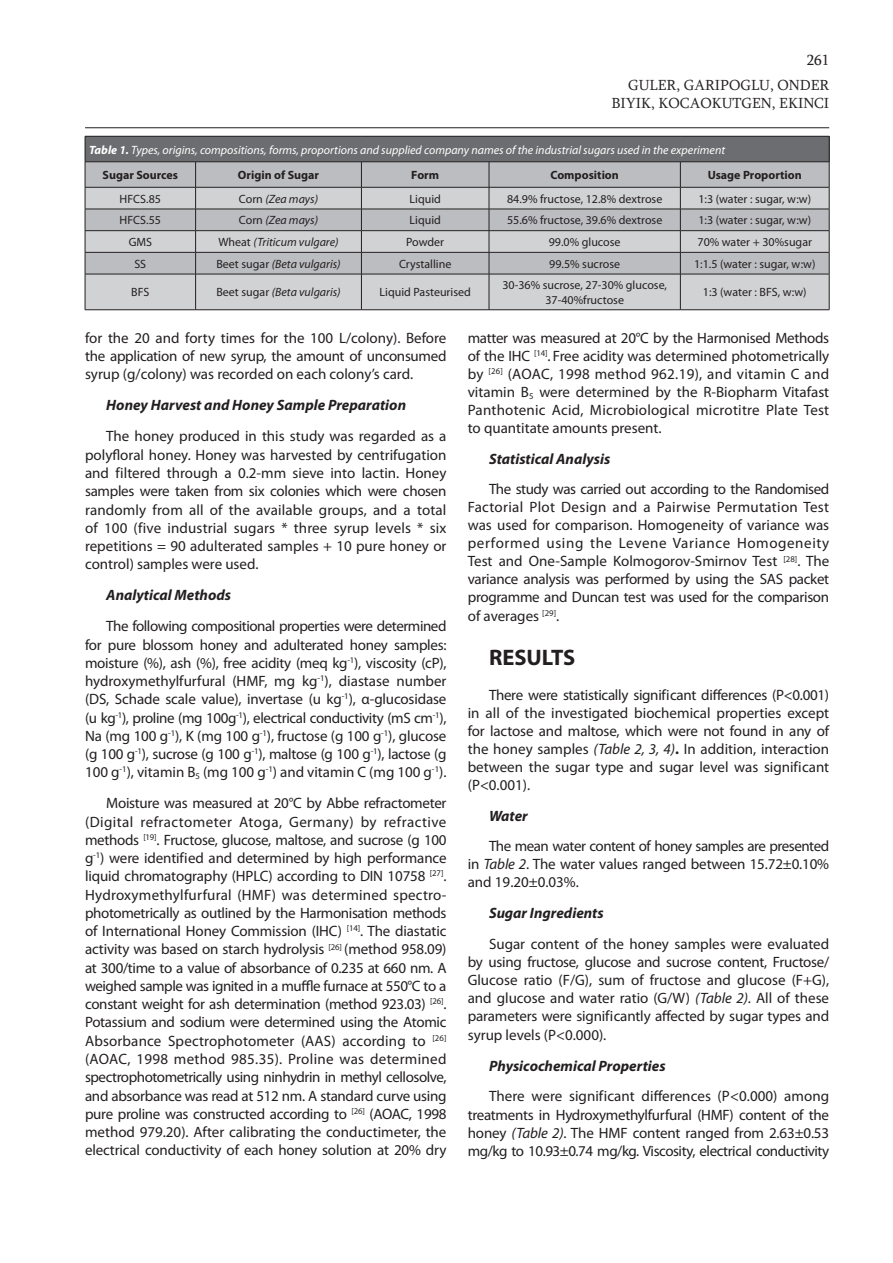
<style>
.page{position:relative;width:893px;height:1263px;background:#fff}
.page>*{position:absolute;margin:0;border:0;box-sizing:border-box;transform-origin:0 0}
.t1{font:700 22.5px "Myriad Pro";color:#231f20}
.t2{font:15px/18.3px "Myriad Pro";letter-spacing:-.01em;color:#231f20;text-align:justify}
.t3{font:italic 700 15px "Myriad Pro";color:#231f20}
.t4{font:15px/25px "Sylfaen";color:#231f20;text-align:right}
.t5{font:12px/14.4px "Myriad Pro";color:#231f20;text-align:center}
.t6{font:italic 12px/25.5px "Myriad Pro";color:#fff}
.t7{font:italic 12px "Myriad Pro";color:#231f20}
.t8{font:700 12px "Myriad Pro";color:#231f20}
.s1{font-weight:700}
.s2{font-weight:700;font-style:normal;color:#231f20}
.s3{font-style:normal}
.s4{font-style:italic}
</style>
<div class="page">
<hr style="left:85px;top:127px;width:744px;height:1px;background:#231f20">
<svg style="left:85px;top:136px;width:745px;height:173px;background:#b3b4b6"></svg>
<hr style="left:85px;top:274px;width:111px;height:1px;background:#231f20">
<hr style="left:85px;top:274px;width:1px;height:36px;background:#231f20">
<hr style="left:196px;top:274px;width:165px;height:1px;background:#231f20">
<hr style="left:195px;top:274px;width:1px;height:36px;background:#231f20">
<hr style="left:361px;top:274px;width:128px;height:1px;background:#231f20">
<hr style="left:361px;top:274px;width:1px;height:36px;background:#231f20">
<hr style="left:489px;top:274px;width:191px;height:1px;background:#231f20">
<hr style="left:489px;top:274px;width:1px;height:36px;background:#231f20">
<hr style="left:680px;top:274px;width:149px;height:1px;background:#231f20">
<hr style="left:680px;top:274px;width:1px;height:36px;background:#231f20">
<hr style="left:829px;top:274px;width:1px;height:36px;background:#231f20">
<hr style="left:85px;top:309px;width:111px;height:1px;background:#231f20">
<hr style="left:196px;top:309px;width:165px;height:1px;background:#231f20">
<hr style="left:361px;top:309px;width:128px;height:1px;background:#231f20">
<hr style="left:489px;top:309px;width:191px;height:1px;background:#231f20">
<hr style="left:680px;top:309px;width:149px;height:1px;background:#231f20">
<p class="t4" style="left:628px;top:47px;width:203px">261<br>GULER, GARIPOGLU, ONDER</p>
<p class="t4" style="left:611px;top:90px;width:219px">BIYIK, KOCAOKUTGEN, EKINCI</p>
<p class="t6" style="left:103px;top:137px;width:624px;text-indent:-13px"><span class="s1">Table 1.</span> Types, origins, compositions, forms, proportions and supplied company names of the industrial sugars used in the experiment<br><span class="s2">Sugar Sources</span></p>
<p class="t8" style="left:238px;top:167px;width:83px">Origin of Sugar</p>
<p class="t8" style="left:411px;top:167px;width:29px">Form</p>
<p class="t8" style="left:550px;top:167px;width:70px">Composition</p>
<p class="t8" style="left:708px;top:167px;width:96px">Usage Proportion</p>
<p class="t5" style="left:120px;top:191px;width:43px">HFCS.85</p>
<p class="t7" style="left:239px;top:191px;width:81px"><span class="s3">Corn</span> (Zea mays)</p>
<p class="t5" style="left:409px;top:191px;width:33px">Liquid</p>
<p class="t5" style="left:507px;top:191px;width:157px">84.9% fructose, 12.8% dextrose</p>
<p class="t5" style="left:698px;top:191px;width:114px">1:3 (water : sugar, w:w)</p>
<p class="t5" style="left:120px;top:213px;width:43px">HFCS.55</p>
<p class="t7" style="left:239px;top:213px;width:81px"><span class="s3">Corn</span> (Zea mays)</p>
<p class="t5" style="left:409px;top:213px;width:33px">Liquid</p>
<p class="t5" style="left:507px;top:213px;width:157px">55.6% fructose, 39.6% dextrose</p>
<p class="t5" style="left:698px;top:213px;width:114px">1:3 (water : sugar, w:w)</p>
<p class="t5" style="left:129px;top:235px;width:25px">GMS</p>
<p class="t7" style="left:218px;top:235px;width:122px"><span class="s3">Wheat</span> (Triticum vulgare)</p>
<p class="t5" style="left:406px;top:235px;width:40px">Powder</p>
<p class="t5" style="left:549px;top:235px;width:73px">99.0% glucose</p>
<p class="t5" style="left:697px;top:235px;width:116px">70% water + 30%sugar</p>
<p class="t5" style="left:134px;top:256px;width:13px">SS</p>
<p class="t7" style="left:216px;top:256px;width:126px"><span class="s3">Beet sugar</span> (Beta vulgaris)</p>
<p class="t5" style="left:399px;top:256px;width:54px">Crystalline</p>
<p class="t5" style="left:549px;top:256px;width:72px">99.5% sucrose</p>
<p class="t5" style="left:694px;top:256px;width:123px">1:1.5 (water : sugar, w:w)</p>
<p class="t5" style="left:131px;top:285px;width:20px">BFS</p>
<p class="t7" style="left:216px;top:285px;width:126px"><span class="s3">Beet sugar</span> (Beta vulgaris)</p>
<p class="t5" style="left:380px;top:285px;width:93px">Liquid Pasteurised</p>
<p class="t5" style="left:502px;top:278px;width:166px">30-36% sucrose, 27-30% glucose,<br>37-40%fructose</p>
<p class="t5" style="left:703px;top:285px;width:105px">1:3 (water : BFS, w:w)</p>
<p class="t2" style="left:85px;top:328px;width:363px">for the 20 and forty times for the 100 L/colony). Before the application of new syrup, the amount of unconsumed syrup (g/colony) was recorded on each colony’s card.</p>
<p class="t3" style="left:106px;top:396px;width:301px">Honey Harvest and Honey Sample Preparation</p>
<p class="t2" style="left:85px;top:427px;width:363px;text-indent:21px">The honey produced in this study was regarded as a polyfloral honey. Honey was harvested by centrifugation and filtered through a 0.2-mm sieve into lactin. Honey samples were taken from six colonies which were chosen randomly from all of the available groups, and a total of 100 (five industrial sugars * three syrup levels * six repetitions = 90 adulterated samples + 10 pure honey or control) samples were used.</p>
<p class="t3" style="left:106px;top:585px;width:126px">Analytical Methods</p>
<p class="t2" style="left:85px;top:617px;width:363px;text-indent:21px">The following compositional properties were determined for pure blossom honey and adulterated honey samples: moisture (%), ash (%), free acidity (meq kg<sup>-1</sup>), viscosity (cP), hydroxymethylfurfural (HMF, mg kg<sup>-1</sup>), diastase number (DS, Schade scale value), invertase (u kg<sup>-1</sup>), α-glucosidase (u kg<sup>-1</sup>), proline (mg 100g<sup>-1</sup>), electrical conductivity (mS cm<sup>-1</sup>), Na (mg 100 g<sup>-1</sup>), K (mg 100 g<sup>-1</sup>), fructose (g 100 g<sup>-1</sup>), glucose (g 100 g<sup>-1</sup>), sucrose (g 100 g<sup>-1</sup>), maltose (g 100 g<sup>-1</sup>), lactose (g 100 g<sup>-1</sup>), vitamin B<sub>5</sub> (mg 100 g<sup>-1</sup>) and vitamin C (mg 100 g<sup>-1</sup>).</p>
<p class="t2" style="left:85px;top:794px;width:363px;text-indent:21px">Moisture was measured at 20°C by Abbe refractometer (Digital refractometer Atoga, Germany) by refractive methods <sup>[19]</sup>. Fructose, glucose, maltose, and sucrose (g 100 g<sup>-1</sup>) were identified and determined by high performance liquid chromatography (HPLC) according to DIN 10758 <sup>[27]</sup>.<br>Hydroxymethylfurfural (HMF) was determined spectro&shy;photometrically as outlined by the Harmonisation methods of International Honey Commission (IHC) <sup>[14]</sup>. The diastatic activity was based on starch hydrolysis <sup>[26]</sup> (method 958.09) at 300/time to a value of absorbance of 0.235 at 660 nm. A weighed sample was ignited in a muffle furnace at 550°C to a constant weight for ash determination (method 923.03) <sup>[26]</sup>.<br>Potassium and sodium were determined using the Atomic Absorbance Spectrophotometer (AAS) according to <sup>[26] </sup>(AOAC, 1998 method 985.35). Proline was determined spectrophotometrically using ninhydrin in methyl cellosolve, and absorbance was read at 512 nm. A standard curve using pure proline was constructed according to <sup>[26]</sup> (AOAC, 1998 method 979.20). After calibrating the conductimeter, the electrical conductivity of each honey solution at 20% dry</p>
<p class="t2" style="left:468px;top:329px;width:363px">matter was measured at 20°C by the Harmonised Methods of the IHC <sup>[14]</sup>. Free acidity was determined photometrically by <sup>[26]</sup> (AOAC, 1998 method 962.19), and vitamin C and vitamin B<sub>5</sub> were determined by the R-Biopharm Vitafast Panthotenic Acid, Microbiological microtitre Plate Test to quantitate amounts present.</p>
<p class="t3" style="left:489px;top:449px;width:123px">Statistical Analysis</p>
<p class="t2" style="left:468px;top:480px;width:363px;text-indent:21px">The study was carried out according to the Randomised Factorial Plot Design and a Pairwise Permutation Test was used for comparison. Homogeneity of variance was performed using the Levene Variance Homogeneity Test and One-Sample Kolmogorov-Smirnov Test <sup>[28]</sup>. The variance analysis was performed by using the SAS packet programme and Duncan test was used for the comparison of averages <sup>[29]</sup>.</p>
<h1 class="t1" style="left:489px;top:642px;width:88px">RESULTS</h1>
<p class="t2" style="left:468px;top:685px;width:363px;text-indent:21px">There were statistically significant differences (P&lt;0.001) in all of the investigated biochemical properties except for lactose and maltose, which were not found in any of the honey samples <span class="s4">(Table 2, 3, 4)</span><span class="s1">.</span> In addition, interaction between the sugar type and sugar level was significant (P&lt;0.001).</p>
<p class="t3" style="left:489px;top:806px;width:40px">Water</p>
<p class="t2" style="left:468px;top:837px;width:363px;text-indent:21px">The mean water content of honey samples are presented in <span class="s4">Table 2</span>. The water values ranged between 15.72±0.10% and 19.20±0.03%.</p>
<p class="t3" style="left:489px;top:903px;width:116px">Sugar Ingredients</p>
<p class="t2" style="left:468px;top:934px;width:363px;text-indent:21px">Sugar content of the honey samples were evaluated by using fructose, glucose and sucrose content, Fructose/ Glucose ratio (F/G), sum of fructose and glucose (F+G), and glucose and water ratio (G/W) <span class="s4">(Table 2)</span>. All of these parameters were significantly affected by sugar types and syrup levels (P&lt;0.000).</p>
<p class="t3" style="left:489px;top:1056px;width:178px">Physicochemical Properties</p>
<p class="t2" style="left:468px;top:1087px;width:363px;text-indent:21px">There were significant differences (P&lt;0.000) among treatments in Hydroxymethylfurfural (HMF) content of the honey <span class="s4">(Table 2)</span>. The HMF content ranged from 2.63±0.53 mg/kg to 10.93±0.74 mg/kg. Viscosity, electrical conductivity</p>
</div>
